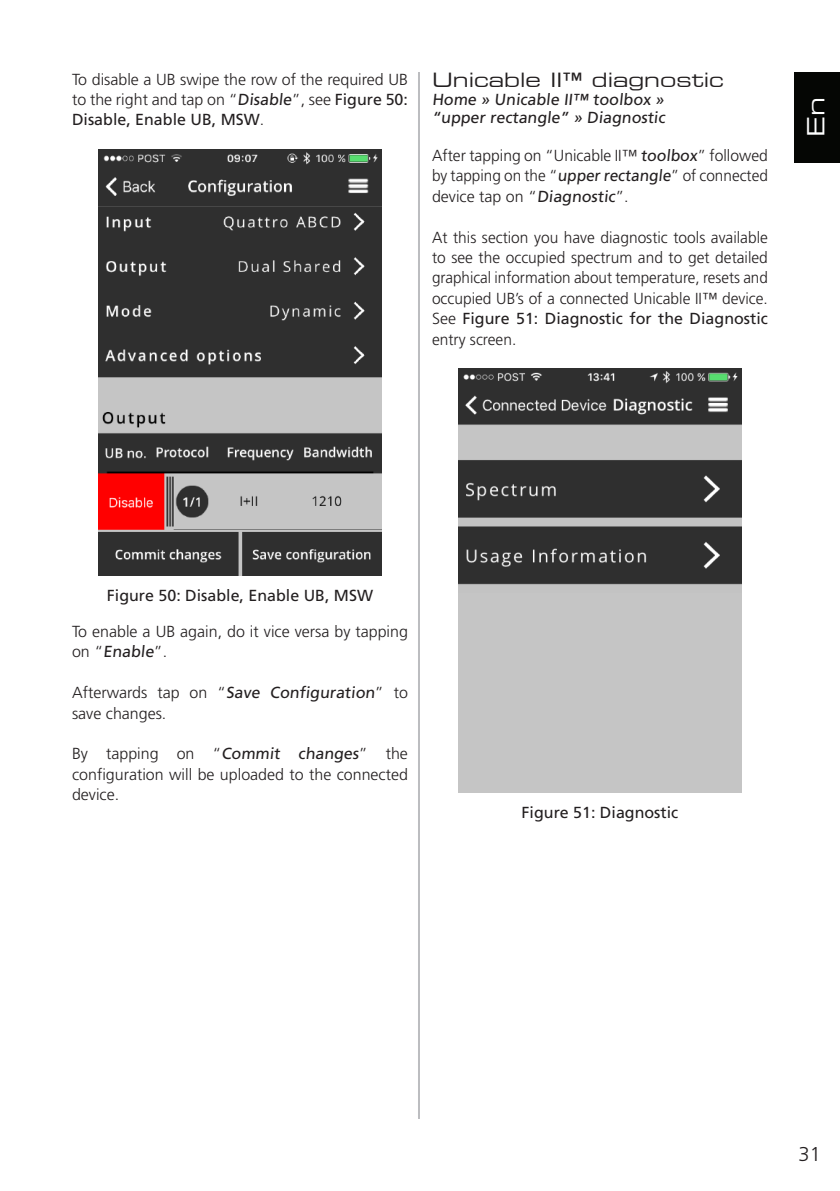
<style>
.page{position:relative;width:840px;height:1191px;background:#fff}
.page>*{position:absolute;margin:0;border:0;box-sizing:border-box;transform-origin:0 0}
.t1{font:24px "Eurostile Extended Two";color:#fff}
.t2{font:20px "Eurostile Extended Two";color:#231f20}
.t3{font:300 20px "Frutiger";color:#231f20}
.t4{font:300 16px/20.4px "Frutiger";color:#231f20;text-align:justify}
.t5{font:16px/18px "Frutiger";color:#231f20}
.s1{font-weight:400}
</style>
<div class="page">
<hr style="left:418px;top:72px;width:2px;height:1047px;background:#bcbdc0">
<div style="left:793px;top:72px;width:46px;height:90px;background:#050604"></div>
<img style="left:458px;top:368px;width:283px;height:424px">
<img style="left:98px;top:150px;width:283px;height:425px">
<p class="t4" style="left:72px;top:69px;width:337px">To disable a UB swipe the row of the required UB to the right and tap on “<span class="s1">Disable</span>”, see <span class="s1">Figure 50:<br>Disable, Enable UB, MSW</span>.</p>
<p class="t2" style="left:432px;top:66px;width:293px">Unicable II™ diagnostic</p>
<p class="t5" style="left:432px;top:90px;width:236px">Home » Unicable II™ toolbox » “upper rectangle” » Diagnostic</p>
<p class="t4" style="left:432px;top:145px;width:337px">After tapping on “Unicable II™ <span class="s1">toolbox</span>” followed by tapping on the “<span class="s1">upper rectangle</span>” of connected device tap on “<span class="s1">Diagnostic</span>”.</p>
<p class="t4" style="left:432px;top:227px;width:337px">At this section you have diagnostic tools available to see the occupied spectrum and to get detailed graphical information about temperature, resets and occupied UB’s of a connected Unicable II™ device.<br>See <span class="s1">Figure 51: Diagnostic for the Diagnostic </span>entry screen.</p>
<h1 class="t1" style="left:798px;top:137px;width:41px;rotate:-90deg">En</h1>
<p class="t5" style="left:107px;top:586px;width:267px">Figure 50: Disable, Enable UB, MSW</p>
<p class="t4" style="left:72px;top:621px;width:337px">To enable a UB again, do it vice versa by tapping on “<span class="s1">Enable</span>”.</p>
<p class="t4" style="left:72px;top:682px;width:337px">Afterwards tap on “<span class="s1">Save Configuration</span>” to save changes.</p>
<p class="t4" style="left:72px;top:743px;width:337px">By tapping on “<span class="s1">Commit changes</span>” the configuration will be uploaded to the connected device.</p>
<p class="t5" style="left:521px;top:803px;width:158px">Figure 51: Diagnostic</p>
<p class="t3" style="left:798px;top:1143px;width:24px">31</p>
</div>
